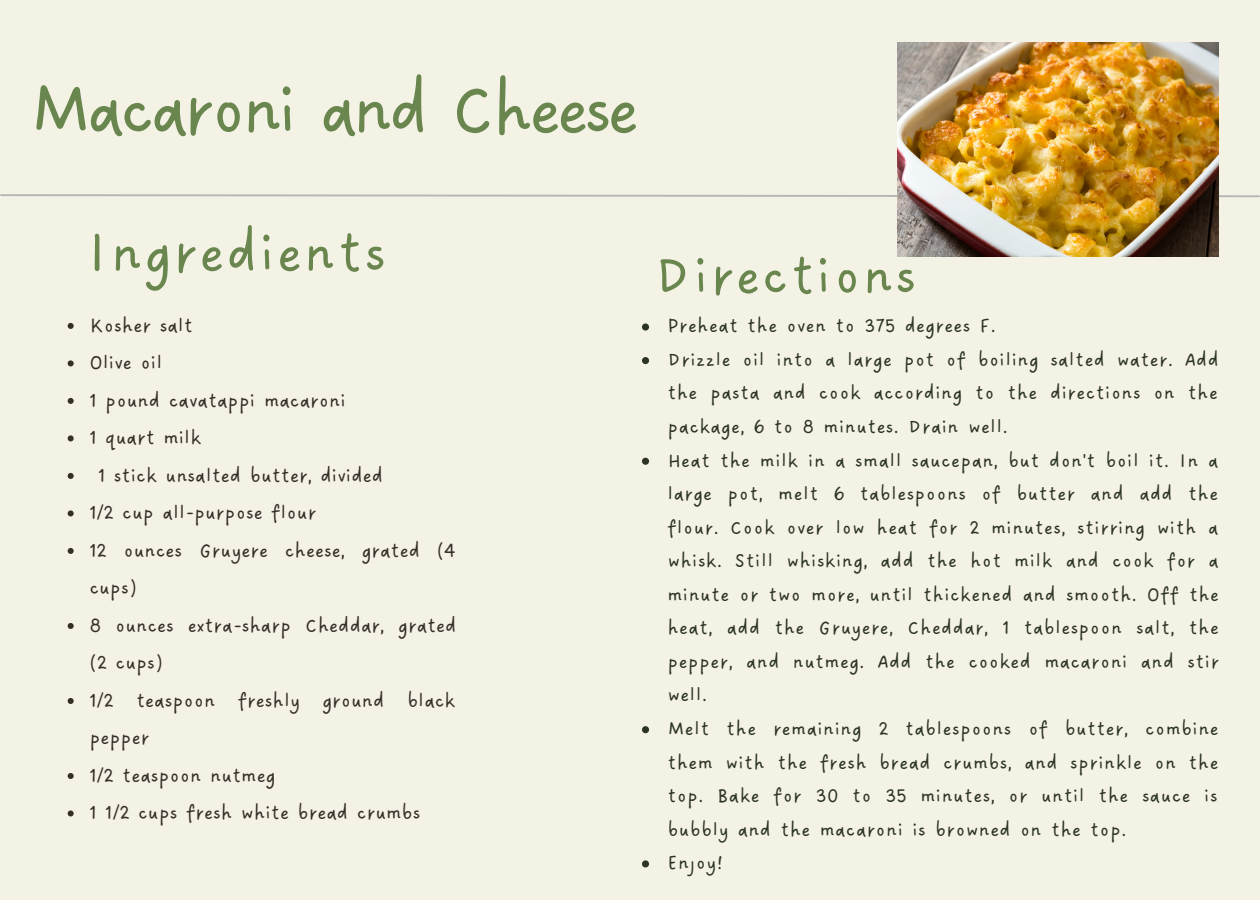
<style>
.page{position:relative;width:1260px;height:900px;background:#f4f1e5}
.page>*{position:absolute;margin:0;border:0;box-sizing:border-box;transform-origin:0 0}
.t1{font:78.75px "DO Sans Regular Alt";letter-spacing:-.065em;color:#68864d}
.t2{font:61.75px "DO Sans Regular Alt";letter-spacing:.02em;color:#68864d}
.t3{font:60px "DO Sans Regular Alt";letter-spacing:.02em;color:#68864d}
.t4{font:21.5px/37.5px "DO Sans Regular Alt";color:#352f28}
.t5{font:21.25px/33.5px "DO Sans Regular Alt";letter-spacing:.02em;color:#2b3425;text-align:justify}
</style>
<div class="page">
<svg style="left:0;top:193px;width:1260px;height:5px"></svg>
<img style="left:897px;top:42px;width:321px;height:214px">
<svg style="left:642px;top:323px;width:7px;height:8px"></svg>
<svg style="left:642px;top:357px;width:7px;height:7px"></svg>
<svg style="left:642px;top:458px;width:7px;height:7px"></svg>
<svg style="left:642px;top:726px;width:7px;height:7px"></svg>
<svg style="left:642px;top:860px;width:7px;height:7px"></svg>
<svg style="left:68px;top:323px;width:6px;height:6px"></svg>
<svg style="left:68px;top:360px;width:6px;height:6px"></svg>
<svg style="left:68px;top:398px;width:6px;height:6px"></svg>
<svg style="left:68px;top:435px;width:6px;height:6px"></svg>
<svg style="left:68px;top:473px;width:6px;height:6px"></svg>
<svg style="left:68px;top:510px;width:6px;height:6px"></svg>
<svg style="left:68px;top:548px;width:6px;height:6px"></svg>
<svg style="left:68px;top:623px;width:6px;height:6px"></svg>
<svg style="left:68px;top:698px;width:6px;height:6px"></svg>
<svg style="left:68px;top:773px;width:6px;height:6px"></svg>
<svg style="left:68px;top:810px;width:6px;height:6px"></svg>
<p class="t1" style="left:28px;top:64px;width:613px">Macaroni and Cheese</p>
<p class="t2" style="left:86px;top:217px;width:302px">Ingredients</p>
<p class="t4" style="left:89px;top:308px;width:105px">Kosher salt</p>
<p class="t4" style="left:89px;top:345px;width:75px">Olive oil</p>
<p class="t4" style="left:89px;top:383px;width:258px">1 pound cavatappi macaroni</p>
<p class="t4" style="left:89px;top:420px;width:113px">1 quart milk</p>
<p class="t4" style="left:98px;top:458px;width:287px">1 stick unsalted butter, divided</p>
<p class="t4" style="left:89px;top:495px;width:228px">1/2 cup all-purpose flour</p>
<p class="t4" style="left:89px;top:533px;width:368px">12 ounces Gruyere cheese, grated (4 cups)</p>
<p class="t4" style="left:89px;top:608px;width:369px">8 ounces extra-sharp Cheddar, grated (2 cups)</p>
<p class="t4" style="left:89px;top:683px;width:368px">1/2 teaspoon freshly ground black pepper</p>
<p class="t4" style="left:89px;top:758px;width:187px">1/2 teaspoon nutmeg</p>
<p class="t4" style="left:89px;top:795px;width:332px">1 1/2 cups fresh white bread crumbs</p>
<p class="t3" style="left:654px;top:241px;width:264px">Directions</p>
<p class="t5" style="left:667px;top:310px;width:330px">Preheat the oven to 375 degrees F.</p>
<p class="t5" style="left:667px;top:344px;width:553px">Drizzle oil into a large pot of boiling salted water. Add the pasta and cook according to the directions on the package, 6 to 8 minutes. Drain well.</p>
<p class="t5" style="left:667px;top:444px;width:553px">Heat the milk in a small saucepan, but don't boil it. In a large pot, melt 6 tablespoons of butter and add the flour. Cook over low heat for 2 minutes, stirring with a whisk. Still whisking, add the hot milk and cook for a minute or two more, until thickened and smooth. Off the heat, add the Gruyere, Cheddar, 1 tablespoon salt, the pepper, and nutmeg. Add the cooked macaroni and stir well.</p>
<p class="t5" style="left:667px;top:713px;width:553px">Melt the remaining 2 tablespoons of butter, combine them with the fresh bread crumbs, and sprinkle on the top. Bake for 30 to 35 minutes, or until the sauce is bubbly and the macaroni is browned on the top.</p>
<p class="t5" style="left:667px;top:847px;width:57px">Enjoy!</p>
</div>
